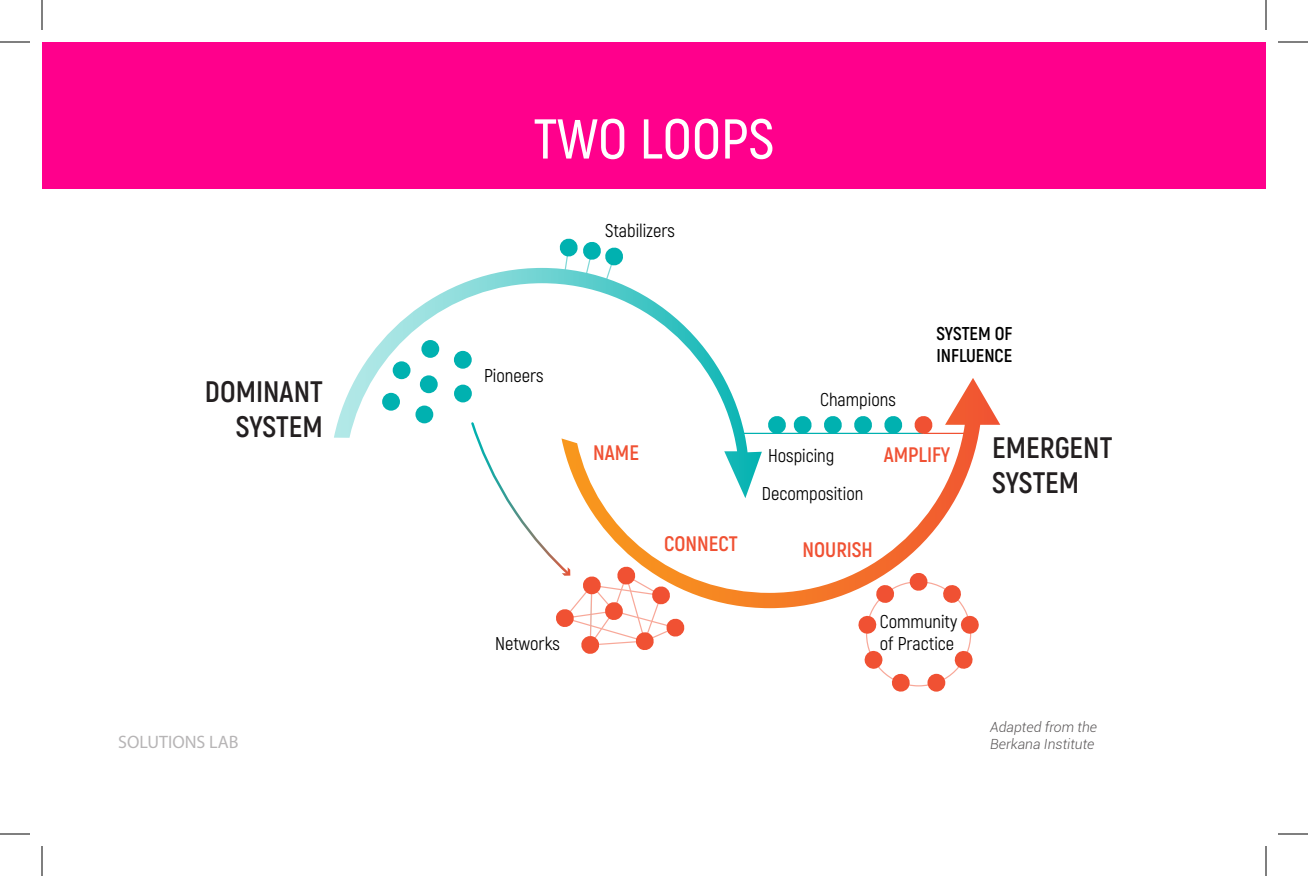
<style>
.page{position:relative;width:1308px;height:876px;background:#fff}
.page>*{position:absolute;margin:0;border:0;box-sizing:border-box;transform-origin:0 0}
.Heading_Level_1{font:600 56px "Akrobat";color:#fff}
.t1{font:700 29.6px/35.2px "Akrobat";color:#231f20;text-align:right}
.t2{font:700 21px "Akrobat";color:#f05133}
.t3{font:18.6px/22.2px "Akrobat";color:#000}
.t4{font:700 18.6px/22.2px "Akrobat";color:#000}
.Body{font:18px "Myriad Pro";color:#b7b5b6}
.t5{font:italic 300 14px/16.8px "Roboto";color:#231f20}
</style>
<div class="page">
<div style="left:42px;top:42px;width:1224px;height:146px;background:#ff008c"></div>
<svg style="left:858px;top:615px;width:19px;height:20px"></svg>
<svg style="left:864px;top:650px;width:19px;height:19px"></svg>
<svg style="left:891px;top:673px;width:20px;height:19px"></svg>
<div style="left:927px;top:674px;width:18px;height:18px;background:#f05133;border-radius:50%"></div>
<svg style="left:954px;top:650px;width:19px;height:20px"></svg>
<svg style="left:960px;top:615px;width:19px;height:20px"></svg>
<svg style="left:559px;top:238px;width:64px;height:30px"></svg>
<svg style="left:685px;top:378px;width:315px;height:230px"></svg>
<svg style="left:793px;top:415px;width:20px;height:20px"></svg>
<svg style="left:334px;top:268px;width:428px;height:230px"></svg>
<svg style="left:469px;top:420px;width:216px;height:234px"></svg>
<svg style="left:767px;top:415px;width:20px;height:20px"></svg>
<hr style="left:0;top:42px;width:30px;height:1px;background:#000">
<hr style="left:1278px;top:42px;width:30px;height:1px;background:#000">
<hr style="left:0;top:834px;width:30px;height:1px;background:#000">
<hr style="left:1278px;top:834px;width:30px;height:1px;background:#000">
<hr style="left:42px;top:0;width:1px;height:30px;background:#000">
<hr style="left:42px;top:846px;width:1px;height:30px;background:#000">
<hr style="left:1266px;top:0;width:1px;height:30px;background:#000">
<hr style="left:1266px;top:846px;width:1px;height:30px;background:#000">
<p class="t1" style="left:205px;top:374px;width:119px">DOMINANT<br>SYSTEM</p>
<p class="Body" style="left:118px;top:731px;width:122px">SOLUTIONS LAB</p>
<p class="Heading_Level_1" style="left:534px;top:105px;width:242px">TWO LOOPS</p>
<p class="t3" style="left:605px;top:220px;width:71px">Stabilizers</p>
<p class="t3" style="left:484px;top:364px;width:61px">Pioneers</p>
<p class="t3" style="left:495px;top:633px;width:66px">Networks</p>
<p class="t2" style="left:593px;top:439px;width:47px">NAME</p>
<p class="t4" style="left:936px;top:322px;width:78px">SYSTEM OF<br>INFLUENCE</p>
<p class="t3" style="left:820px;top:388px;width:77px">Champions</p>
<p class="t3" style="left:762px;top:437px;width:103px;line-height:37.4px;text-indent:6px">Hospicing<br>Decomposition</p>
<p class="t2" style="left:884px;top:442px;width:68px">AMPLIFY</p>
<p class="t2" style="left:664px;top:530px;width:75px">CONNECT</p>
<p class="t2" style="left:803px;top:536px;width:72px">NOURISH</p>
<p class="t3" style="left:880px;top:610px;width:79px">Community of Practice</p>
<p class="t1" style="left:992px;top:430px;width:122px;text-align:left">EMERGENT<br>SYSTEM</p>
<p class="t5" style="left:990px;top:718px;width:108px">Adapted from the<br>Berkana Institute</p>
</div>
